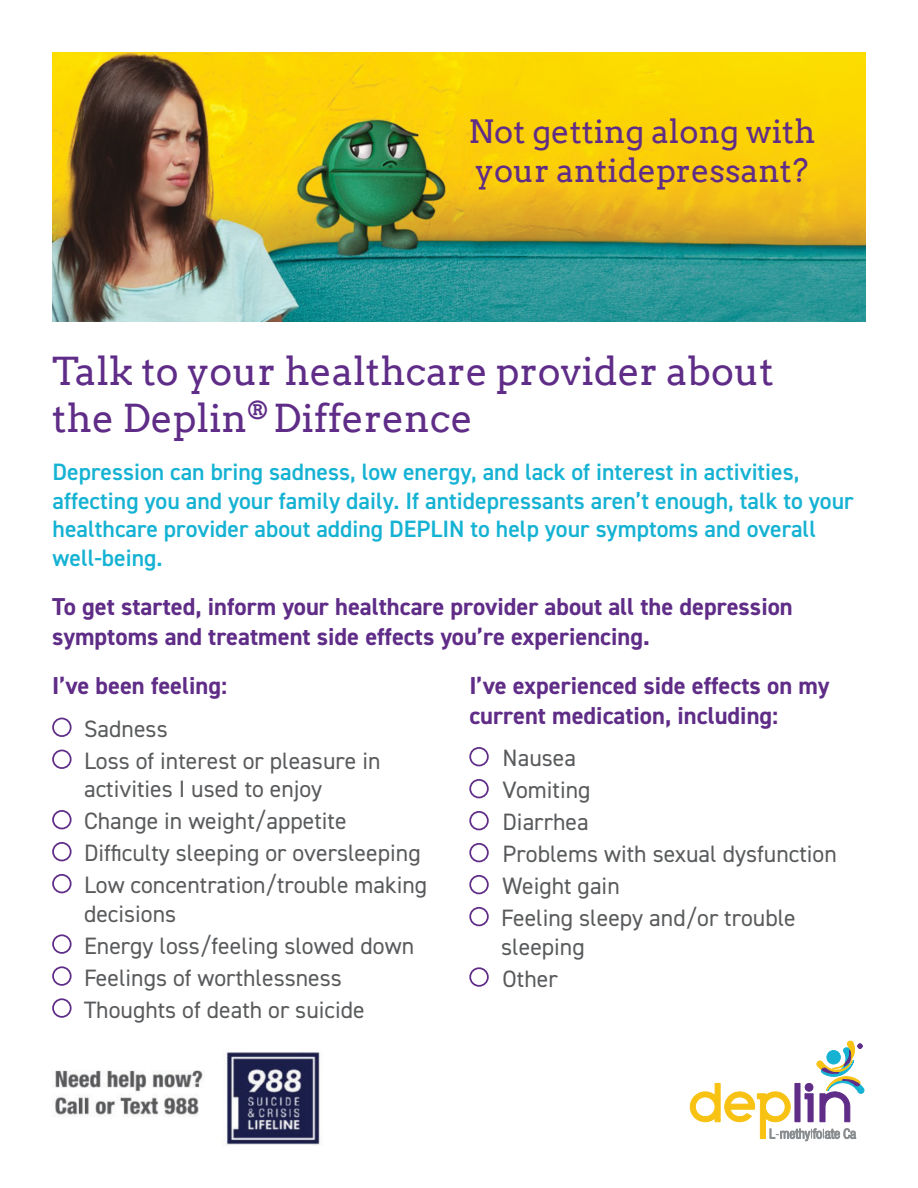
<style>
.page{position:relative;width:918px;height:1188px;background:#fff}
.page>*{position:absolute;margin:0;border:0;box-sizing:border-box;transform-origin:0 0}
.t1{font:38.55px/46.7px "Arvo";color:#5f2c87}
.t2{font:32.25px/38.5px "Arvo";color:#5f2c87}
.t3{font:700 24.6px/29.4px "DIN2014";color:#5f2c87}
.t4{font:23.7px/32px "DIN2014";color:#585a5c}
.t5{font:600 23.7px/28.5px "DIN2014";color:#15b2d3}
</style>
<div class="page">
<div style="left:52px;top:718px;width:20px;height:19px;border:2px solid #5f2c87;border-radius:50%"></div>
<div style="left:52px;top:750px;width:20px;height:19px;border:2px solid #5f2c87;border-radius:50%"></div>
<div style="left:52px;top:810px;width:20px;height:19px;border:2px solid #5f2c87;border-radius:50%"></div>
<div style="left:52px;top:842px;width:20px;height:19px;border:2px solid #5f2c87;border-radius:50%"></div>
<div style="left:52px;top:874px;width:20px;height:19px;border:2px solid #5f2c87;border-radius:50%"></div>
<div style="left:52px;top:934px;width:20px;height:20px;border:2px solid #5f2c87;border-radius:50%"></div>
<div style="left:52px;top:966px;width:20px;height:20px;border:2px solid #5f2c87;border-radius:50%"></div>
<div style="left:52px;top:998px;width:20px;height:20px;border:2px solid #5f2c87;border-radius:50%"></div>
<div style="left:469px;top:747px;width:20px;height:19px;border:2px solid #5f2c87;border-radius:50%"></div>
<div style="left:469px;top:779px;width:20px;height:19px;border:2px solid #5f2c87;border-radius:50%"></div>
<div style="left:469px;top:811px;width:20px;height:19px;border:2px solid #5f2c87;border-radius:50%"></div>
<div style="left:469px;top:843px;width:20px;height:19px;border:2px solid #5f2c87;border-radius:50%"></div>
<div style="left:469px;top:875px;width:20px;height:19px;border:2px solid #5f2c87;border-radius:50%"></div>
<div style="left:469px;top:907px;width:20px;height:19px;border:2px solid #5f2c87;border-radius:50%"></div>
<div style="left:469px;top:967px;width:20px;height:20px;border:2px solid #5f2c87;border-radius:50%"></div>
<img style="left:54px;top:1052px;width:268px;height:93px">
<svg style="left:690px;top:1041px;width:174px;height:100px"></svg>
<img style="left:53px;top:52px;width:813px;height:270px">
<h2 class="t2" style="left:469px;top:112px;width:348px">Not getting along with your antidepressant?</h2>
<h1 class="t1" style="left:52px;top:348px;width:723px">Talk to your healthcare provider about the Deplin<sup>®</sup> Difference</h1>
<p class="t5" style="left:53px;top:458px;width:803px">Depression can bring sadness, low energy, and lack of interest in activities, affecting you and your family daily. If antidepressants aren’t enough, talk to your healthcare provider about adding DEPLIN to help your symptoms and overall well-being.</p>
<p class="t3" style="left:52px;top:592px;width:742px">To get started, inform your healthcare provider about all the depression symptoms and treatment side effects you’re experiencing.</p>
<p class="t3" style="left:52px;top:671px;width:177px">I’ve been feeling:</p>
<p class="t4" style="left:84px;top:712px;width:298px">Sadness<br>Loss of interest or pleasure in</p>
<p class="t4" style="left:84px;top:773px;width:345px">activities I used to enjoy<br>Change in weight/appetite<br>Difficulty sleeping or oversleeping<br>Low concentration/trouble making</p>
<p class="t4" style="left:84px;top:897px;width:332px">decisions<br>Energy loss/feeling slowed down<br>Feelings of worthlessness<br>Thoughts of death or suicide</p>
<p class="t3" style="left:469px;top:671px;width:362px">I’ve experienced side effects on my current medication, including:</p>
<p class="t4" style="left:501px;top:742px;width:337px">Nausea<br>Vomiting<br>Diarrhea<br>Problems with sexual dysfunction<br>Weight gain<br>Feeling sleepy and/or trouble</p>
<p class="t4" style="left:501px;top:930px;width:85px">sleeping<br>Other</p>
</div>
